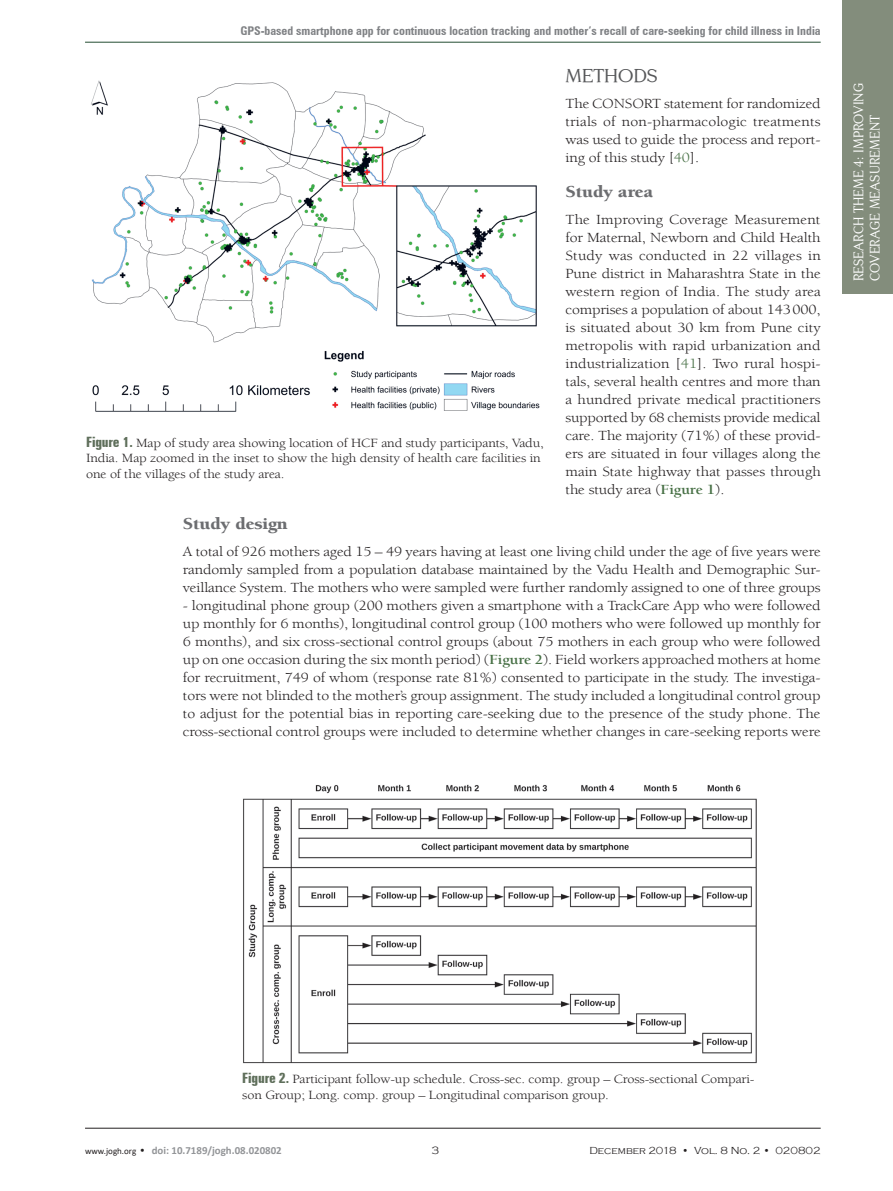
<style>
.page{position:relative;width:893px;height:1191px;background:#fff}
.page>*{position:absolute;margin:0;border:0;box-sizing:border-box;transform-origin:0 0}
.t1{font:18.6px "Centabel";letter-spacing:-.01em;color:#57585a;scale:1.11 1}
.t2{font:18px "Centabel";color:#fff}
.t3{font:900 17.1px "Berkeley Std";letter-spacing:-.01em;color:#6c6d70;scale:1.11 1}
.t4{font:14.25px/18px "Berkeley Std";letter-spacing:-.01em;color:#231f20;text-align:justify;scale:1.11 1}
.t5{font:13.5px "Centabel";color:#fff}
.t6{font:12.9px/15.8px "Berkeley Std";letter-spacing:-.01em;color:#231f20;scale:1.11 1}
.t7{font:700 condensed 12px "Zurich BT";color:#808285}
.t8{font:700 10.95px "Calibri";color:#939598}
.t9{font:300 10.95px "Copperplate Gothic";color:#231f20}
.t10{font:300 10.5px "Copperplate Gothic";color:#231f20}
.s1{font-family:"Zurich BT";font-weight:700;font-stretch:extra-condensed;font-size:14.25px;color:#5f6f5b}
.s2{color:#477045}
.s3{font-weight:700;color:#477045}
.s4{font-weight:400;font-size:9px;color:#231f20}
.s5{font-family:"Copperplate Gothic";font-weight:300;color:#231f20}
</style>
<div class="page">
<hr style="left:85px;top:1128px;width:736px;height:1px;background:#231f20">
<hr style="left:85px;top:42px;width:736px;height:1px;background:#244d32">
<div style="left:842px;top:0;width:51px;height:293px;background:#838d7c"></div>
<img style="left:91px;top:80px;width:449px;height:332px">
<img style="left:243px;top:784px;width:514px;height:280px">
<p class="t7" style="left:240px;top:23px;width:582px">GPS-based smartphone app for continuous location tracking and mother’s recall of care-seeking for child illness in India</p>
<p class="t6" style="left:86px;top:435px;width:414px"><span class="s1">Figure 1.</span> Map of study area showing location of HCF and study participants, Vadu,<br>India. Map zoomed in the inset to show the high density of health care facilities in one of the villages of the study area.</p>
<h1 class="t1" style="left:565px;top:65px;width:84px">METHODS</h1>
<p class="t4" style="left:565px;top:95px;width:231px">The CONSORT statement for randomized trials of non-pharmacologic treatments was used to guide the process and report&shy;ing of this study [<span class="s2">40</span>].</p>
<p class="t3" style="left:565px;top:183px;width:81px">Study area</p>
<p class="t4" style="left:565px;top:211px;width:232px">The Improving Coverage Measurement for Maternal, Newborn and Child Health Study was conducted in 22 villages in Pune district in Maharashtra State in the western region of India. The study area comprises a population of about 143000, is situated about 30 km from Pune city metropolis with rapid urbanization and industrialization [<span class="s2">41</span>]. Two rural hospi&shy;tals, several health centres and more than a hundred private medical practitioners supported by 68 chemists provide medical care. The majority (71%) of these provid&shy;ers are situated in four villages along the main State highway that passes through the study area (<span class="s3">Figure 1</span>).</p>
<p class="t3" style="left:183px;top:514px;width:96px">Study design</p>
<p class="t4" style="left:183px;top:542px;width:576px">A total of 926 mothers aged 15 – 49 years having at least one living child under the age of five years were randomly sampled from a population database maintained by the Vadu Health and Demographic Sur&shy;veillance System. The mothers who were sampled were further randomly assigned to one of three groups</p>
<p class="t4" style="left:183px;top:596px;width:576px">- longitudinal phone group (200 mothers given a smartphone with a TrackCare App who were followed up monthly for 6 months), longitudinal control group (100 mothers who were followed up monthly for 6 months), and six cross-sectional control groups (about 75 mothers in each group who were followed up on one occasion during the six month period) (<span class="s3">Figure 2</span>). Field workers approached mothers at home for recruitment, 749 of whom (response rate 81%) consented to participate in the study. The investiga&shy;tors were not blinded to the mother’s group assignment. The study included a longitudinal control group to adjust for the potential bias in reporting care-seeking due to the presence of the study phone. The cross-sectional control groups were included to determine whether changes in care-seeking reports were</p>
<p class="t5" style="left:851px;top:281px;width:200px;rotate:-90deg">RESEARCH THEME 4: IMPROVING</p>
<p class="t5" style="left:867px;top:281px;width:168px;rotate:-90deg">COVERAGE MEASUREMENT</p>
<p class="t2" style="left:860px;top:281px;width:103px;rotate:-90deg">VIEWPOINTS</p>
<p class="t6" style="left:242px;top:1071px;width:463px"><span class="s1">Figure 2.</span> Participant follow-up schedule. Cross-sec. comp. group – Cross-sectional Compari&shy;son Group; Long. comp. group – Longitudinal comparison group.</p>
<p class="t8" style="left:85px;top:1142px;width:198px"><span class="s4">www.jogh.org</span> <span class="s5">•</span> doi: 10.7189/jogh.08.020802</p>
<p class="t9" style="left:432px;top:1144px;width:9px">3</p>
<p class="t10" style="left:589px;top:1144px;width:233px">December 2018 • Vol. 8 No. 2 • 020802</p>
</div>
